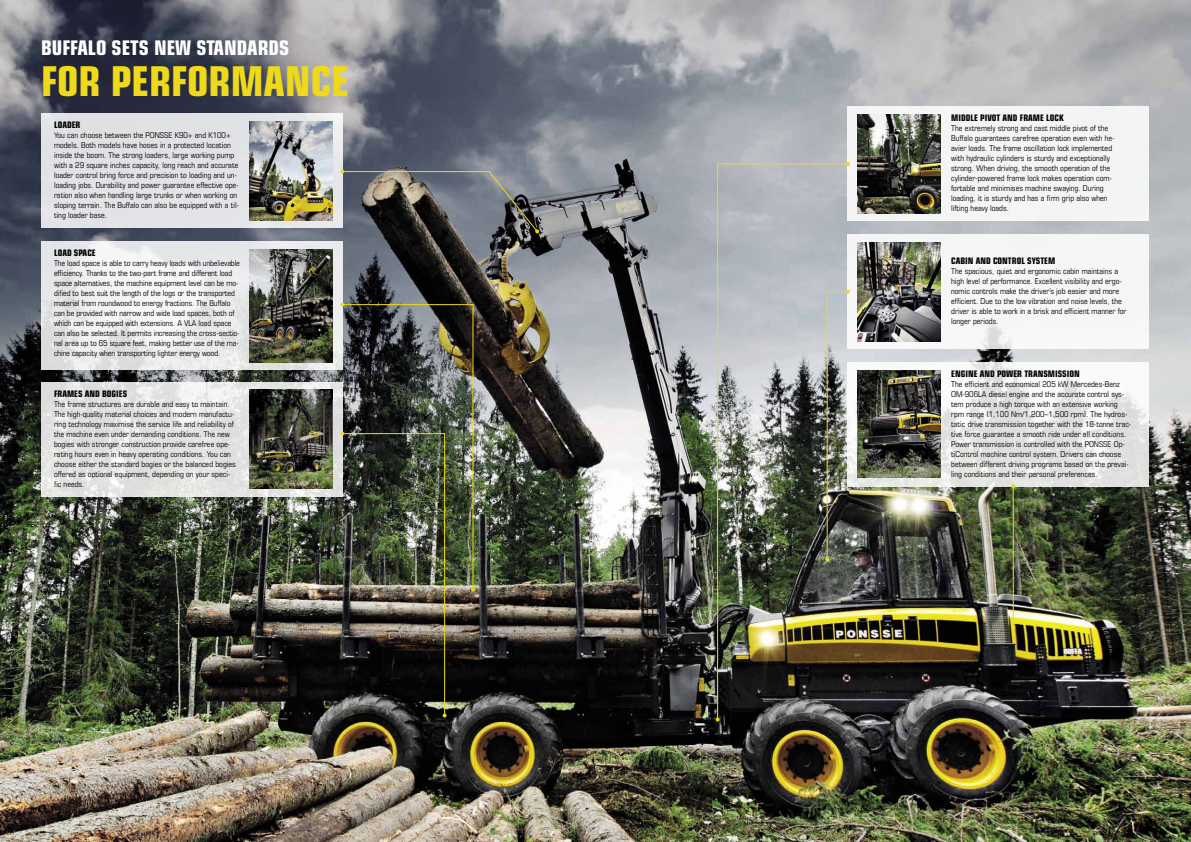
<style>
.page{position:relative;width:1191px;height:842px;background:#fff}
.page>*{position:absolute;margin:0;border:0;box-sizing:border-box;transform-origin:0 0}
.t1{font:700 condensed 41.1px "Eurostile";color:#eeda1b}
.t2{font:700 condensed 20.2px "Eurostile";color:#fff}
.t3{font:700 condensed 9px "Eurostile";color:#000}
.t4{font:condensed 8px/10px "Eurostile";color:#000}
</style>
<div class="page">
<img style="left:0;top:0;width:1191px;height:842px">
<div style="left:41px;top:113px;width:301px;height:115px;background:#e2e3e5"></div>
<img style="left:249px;top:121px;width:84px;height:99px">
<svg style="left:41px;top:241px;width:301px;height:129px;fill:#ebeced"></svg>
<img style="left:249px;top:249px;width:84px;height:113px">
<svg style="left:41px;top:382px;width:299px;height:115px;background:#e3e3e2"></svg>
<img style="left:249px;top:390px;width:84px;height:99px">
<div style="left:847px;top:106px;width:301px;height:115px;background:#f4f4f5"></div>
<img style="left:857px;top:114px;width:83px;height:99px">
<div style="left:847px;top:234px;width:301px;height:115px;background:#f6f6f7"></div>
<img style="left:857px;top:242px;width:83px;height:99px">
<svg style="left:850px;top:362px;width:298px;height:125px"></svg>
<img style="left:857px;top:370px;width:83px;height:107px">
<svg style="left:340px;top:170px;width:199px;height:63px;background:#636567"></svg>
<img style="left:716px;top:163px;width:133px;height:557px">
<svg style="left:846px;top:162px;width:4px;height:4px"></svg>
<svg style="left:715px;top:717px;width:4px;height:4px"></svg>
<img style="left:825px;top:290px;width:25px;height:271px">
<hr style="left:1012px;top:486px;width:1px;height:141px;background:#eeda1b">
<svg style="left:1011px;top:484px;width:4px;height:4px"></svg>
<svg style="left:1011px;top:625px;width:4px;height:4px"></svg>
<img style="left:340px;top:303px;width:135px;height:414px">
<h2 class="t2" style="left:41px;top:35px;width:248px">BUFFALO SETS NEW STANDARDS</h2>
<h1 class="t1" style="left:41px;top:56px;width:309px">FOR PERFORMANCE</h1>
<p class="t3" style="left:54px;top:120px;width:10px">LOADER</p>
<p class="t4" style="left:54px;top:130px;width:187px">You can choose between the PONSSE K90+ and K100+ models. Both models have hoses in a protected location inside the boom. The strong loaders, large working pump with a 29 square inches capacity, long reach and accurate loader control bring force and precision to loading and un&shy;loading jobs. Durability and power guarantee effective ope&shy;ration also when handling large trunks or when working on sloping terrain. The Buffalo can also be equipped with a til&shy;ting loader base.</p>
<p class="t3" style="left:54px;top:248px;width:10px">LOAD</p>
<p class="t3" style="left:74px;top:248px;width:10px">SPACE</p>
<p class="t4" style="left:54px;top:258px;width:187px">The load space is able to carry heavy loads with unbelievable efficiency. Thanks to the two-part frame and different load space alternatives, the machine equipment level can be mo&shy;dified to best suit the length of the logs or the transported material from roundwood to energy fractions. The Buffalo can be provided with narrow and wide load spaces, both of which can be equipped with extensions. A VLA load space can also be selected. It permits increasing the cross-sectio&shy;nal area up to 65 square feet, making better use of the ma&shy;chine capacity when transporting lighter energy wood.</p>
<p class="t3" style="left:54px;top:388px;width:10px">FRAME</p>
<p class="t3" style="left:78px;top:388px;width:13px">S AND</p>
<p class="t3" style="left:102px;top:388px;width:27px">BOGIES</p>
<p class="t4" style="left:54px;top:399px;width:183px">The frame structures are durable and easy to maintain.<br>The high-quality material choices and modern manufactu&shy;ring technology maximise the service life and reliability of the machine even under demanding conditions. The new bogies with stronger construction provide carefree ope&shy;rating hours even in heavy operating conditions. You can choose either the standard bogies or the balanced bogies offered as optional equipment, depending on your speci&shy;fic needs.</p>
<p class="t3" style="left:951px;top:113px;width:15px">MIDDLE</p>
<p class="t3" style="left:980px;top:113px;width:29px">PIVOT AND</p>
<p class="t3" style="left:1020px;top:113px;width:6px">FRAME</p>
<p class="t3" style="left:1046px;top:113px;width:19px">LOC K</p>
<p class="t4" style="left:951px;top:123px;width:165px">The extremely strong and cast middle pivot of the Buffalo guarantees carefree operation even with he&shy;avier loads. The frame oscillation lock implemented with hydraulic cylinders is sturdy and exceptionally strong. When driving, the smooth operation of the cylinder-powered frame lock makes operation com&shy;fortable and minimises machine swaying. During loading, it is sturdy and has a firm grip also when lifting heavy loads.</p>
<p class="t3" style="left:951px;top:256px;width:31px">CABIN AND</p>
<p class="t3" style="left:993px;top:256px;width:6px">CONTROL</p>
<p class="t3" style="left:1027px;top:256px;width:19px">SYSTEM</p>
<p class="t4" style="left:951px;top:266px;width:177px">The spacious, quiet and ergonomic cabin maintains a high level of performance. Excellent visibility and ergo&shy;nomic controls make the driver’s job easier and more efficient. Due to the low vibration and noise levels, the driver is able to work in a brisk and efficient manner for longer periods.</p>
<p class="t3" style="left:951px;top:368px;width:35px">ENGINE AND</p>
<p class="t3" style="left:997px;top:368px;width:6px">POWER</p>
<p class="t3" style="left:1024px;top:368px;width:6px">TRAN</p>
<p class="t3" style="left:1043px;top:368px;width:32px">SMISSION</p>
<p class="t4" style="left:951px;top:379px;width:182px">The efficient and economical 205 kW Mercedes-Benz OM-906LA diesel engine and the accurate control sys&shy;tem produce a high torque with an extensive working rpm range (1,100 Nm/1,200–1,500 rpm). The hydros&shy;tatic drive transmission together with the 18-tonne trac&shy;tive force guarantee a smooth ride under all conditions.<br>Power transmission is controlled with the PONSSE Op&shy;tiControl machine control system. Drivers can choose between different driving programs based on the prevai&shy;ling conditions and their personal preferences.</p>
</div>
